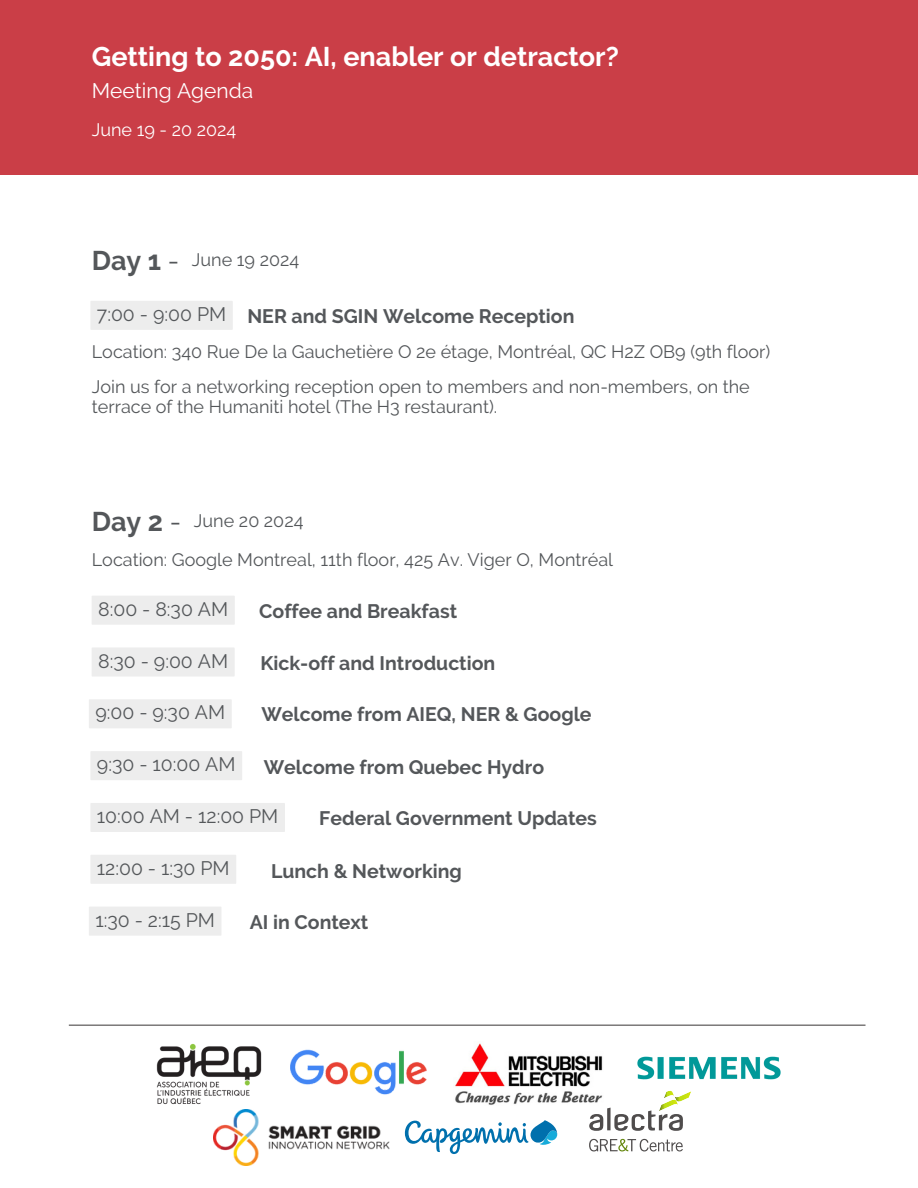
<style>
.page{position:relative;width:918px;height:1188px;background:#fff}
.page>*{position:absolute;margin:0;border:0;box-sizing:border-box;transform-origin:0 0}
.t1{font:700 27px "Raleway";color:#fff}
.t2{font:700 27px "Raleway";color:#54575a}
.t3{font:21px "Raleway";color:#fff}
.t4{font:700 19.5px "Raleway";color:#54575a}
.t5{font:19.5px "Raleway";color:#54575a}
.t6{font:18px/19.2px "Raleway";color:#54575a}
.t7{font:18px "Raleway";color:#fff}
.s1{font-weight:400}
</style>
<div class="page">
<div style="left:0;top:0;width:918px;height:175px;background:#ca3e47"></div>
<img style="left:156px;top:1043px;width:106px;height:62px">
<img style="left:290px;top:1049px;width:137px;height:46px">
<img style="left:637px;top:1056px;width:144px;height:24px">
<svg style="left:589px;top:1091px;width:102px;height:40px"></svg>
<svg style="left:589px;top:1139px;width:94px;height:12px"></svg>
<hr style="left:69px;top:1025px;width:797px;height:1px;background:#4f4c4c">
<img style="left:214px;top:1110px;width:175px;height:56px">
<div style="left:89px;top:699px;width:143px;height:29px;background:#ededed"></div>
<div style="left:90px;top:751px;width:152px;height:29px;background:#ededed"></div>
<div style="left:90px;top:803px;width:195px;height:29px;background:#ededed"></div>
<div style="left:90px;top:855px;width:146px;height:29px;background:#ededed"></div>
<div style="left:89px;top:907px;width:132px;height:29px;background:#ededed"></div>
<div style="left:90px;top:301px;width:143px;height:29px;background:#ededed"></div>
<div style="left:92px;top:596px;width:143px;height:29px;background:#ededed"></div>
<div style="left:92px;top:648px;width:143px;height:28px;background:#ededed"></div>
<svg style="left:405px;top:1120px;width:152px;height:34px"></svg>
<img style="left:455px;top:1043px;width:150px;height:63px">
<h3 class="t1" style="left:92px;top:40px;width:529px">Getting to 2050: AI, enabler or detractor?</h3>
<p class="t3" style="left:92px;top:79px;width:163px">Meeting Agenda</p>
<h4 class="t7" style="left:92px;top:119px;width:146px">June 19 - 20 2024</h4>
<p class="t2" style="left:92px;top:245px;width:89px">Day 1 <span class="s1">-</span></p>
<p class="t6" style="left:192px;top:250px;width:109px">June 19 2024</p>
<h3 class="t5" style="left:97px;top:303px;width:131px">7:00 - 9:00 PM</h3>
<h4 class="t4" style="left:247px;top:304px;width:329px">NER and SGIN Welcome Reception</h4>
<h3 class="t6" style="left:92px;top:342px;width:680px">Location: 340 Rue De la Gauchetière O 2e étage, Montréal, QC H2Z OB9 (9th floor)</h3>
<p class="t6" style="left:92px;top:377px;width:660px">Join us for a networking reception open to members and non-members, on the terrace of the Humaniti hotel (The H3 restaurant).</p>
<h4 class="t2" style="left:92px;top:505px;width:91px">Day 2 <span class="s1">-</span></h4>
<p class="t6" style="left:92px;top:550px;width:523px">Location: Google Montreal, 11th floor, 425 Av. Viger O, Montréal</p>
<p class="t6" style="left:194px;top:511px;width:111px">June 20 2024</p>
<h3 class="t5" style="left:98px;top:597px;width:132px">8:00 - 8:30 AM</h3>
<h4 class="t4" style="left:259px;top:600px;width:199px">Coffee and Breakfast</h4>
<h3 class="t5" style="left:98px;top:649px;width:131px">8:30 - 9:00 AM</h3>
<h4 class="t4" style="left:260px;top:652px;width:237px">Kick-off and Introduction</h4>
<h2 class="t5" style="left:95px;top:701px;width:131px">9:00 - 9:30 AM</h2>
<p class="t4" style="left:261px;top:702px;width:332px">Welcome from AIEQ, NER &amp; Google</p>
<p class="t5" style="left:97px;top:753px;width:140px">9:30 - 10:00 AM</p>
<p class="t4" style="left:264px;top:756px;width:282px">Welcome from Quebec Hydro</p>
<h3 class="t5" style="left:97px;top:805px;width:183px">10:00 AM - 12:00 PM</h3>
<h4 class="t4" style="left:319px;top:806px;width:279px">Federal Government Updates</h4>
<h4 class="t5" style="left:97px;top:857px;width:134px">12:00 - 1:30 PM</h4>
<h3 class="t4" style="left:271px;top:859px;width:192px">Lunch &amp; Networking</h3>
<h4 class="t5" style="left:95px;top:908px;width:121px">1:30 - 2:15 PM</h4>
<h3 class="t4" style="left:250px;top:911px;width:120px">AI in Context</h3>
</div>
